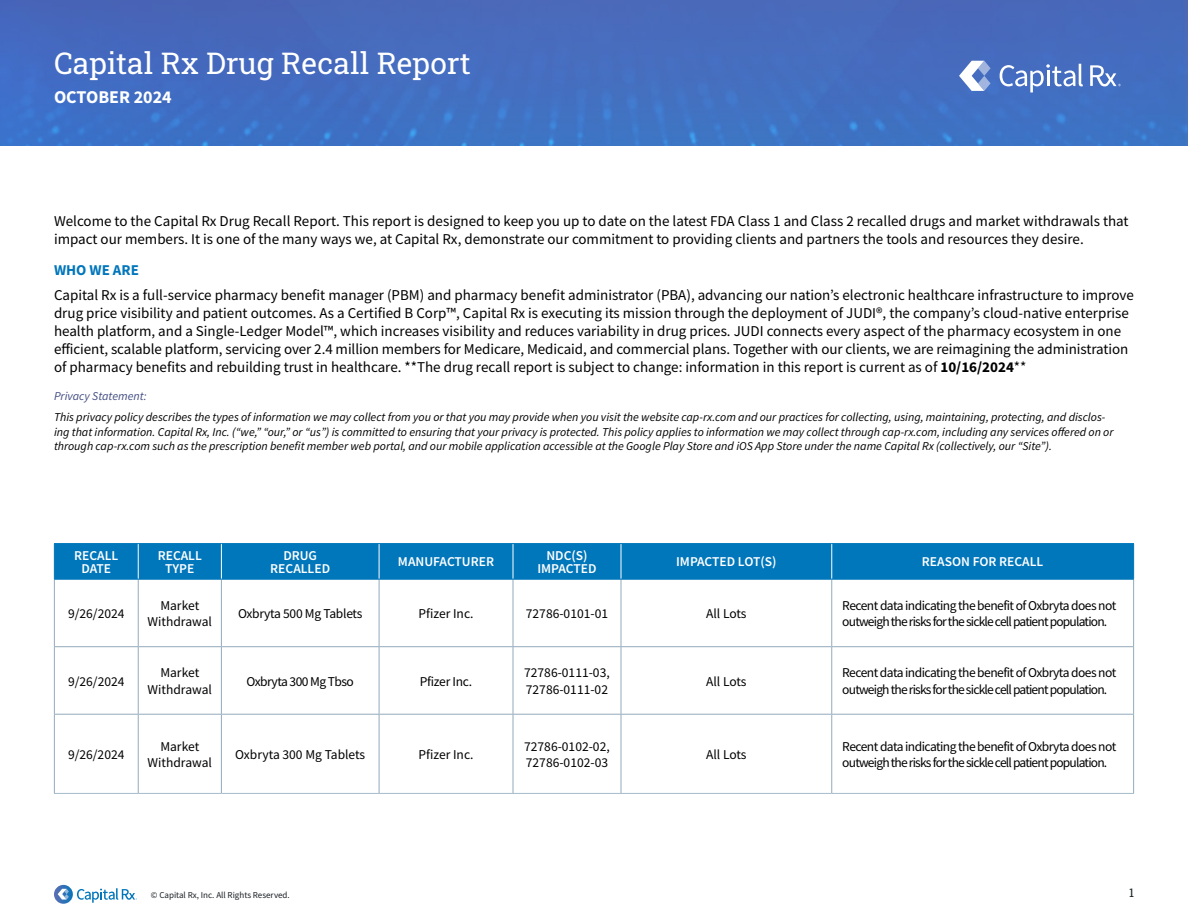
<style>
.page{position:relative;width:1188px;height:918px;background:#fff}
.page>*{position:absolute;margin:0;border:0;box-sizing:border-box;transform-origin:0 0}
.t1{font:30px "Roboto Slab";color:#fff}
.t2{font:24px "Roboto Slab";color:#fff}
.t3{font:700 18px "Source Sans Pro";color:#fff}
.t4{font:15px/18px "Source Sans Pro";color:#000}
.t5{font:700 15px "Source Sans Pro";color:#0076bb}
.t6{font:13.5px/16.2px "Source Sans Pro";letter-spacing:-.06em;color:#000}
.t7{font:13.5px/16.2px "Source Sans Pro";color:#000;text-align:center}
.t8{font:600 13.5px/13.5px "Source Sans Pro";color:#fff;text-align:center}
.t9{font:13.5px "Source Sans Pro";letter-spacing:-.04em;color:#000}
.t10{font:13.5px "Source Sans Pro";letter-spacing:-.02em;color:#000}
.t11{font:italic 12px/14.4px "Source Sans Pro";color:#000}
.t12{font:italic 12px "Source Sans Pro";color:#424d82}
.t13{font:12px "Roboto Slab";color:#191f24}
.t14{font:9px "Source Sans Pro";color:#191f24}
.s1{font-weight:700}
</style>
<div class="page">
<svg style="left:54px;top:885px;width:19px;height:19px"></svg>
<svg style="left:58px;top:889px;width:11px;height:11px"></svg>
<svg style="left:77px;top:888px;width:60px;height:15px"></svg>
<img style="left:0;top:0;width:1188px;height:146px">
<svg style="left:1000px;top:64px;width:83px;height:28px"></svg>
<svg style="left:959px;top:61px;width:32px;height:30px"></svg>
<svg style="left:1090px;top:65px;width:31px;height:21px"></svg>
<div style="left:55px;top:544px;width:1078px;height:35px;background:#0076bb"></div>
<hr style="left:54px;top:580px;width:1px;height:66px;background:#93aabb">
<hr style="left:138px;top:580px;width:1px;height:66px;background:#93aabb">
<hr style="left:221px;top:580px;width:1px;height:66px;background:#93aabb">
<hr style="left:379px;top:580px;width:1px;height:66px;background:#93aabb">
<hr style="left:513px;top:580px;width:1px;height:66px;background:#93aabb">
<hr style="left:621px;top:580px;width:1px;height:66px;background:#93aabb">
<hr style="left:831px;top:580px;width:1px;height:66px;background:#93aabb">
<hr style="left:1133px;top:580px;width:1px;height:66px;background:#93aabb">
<hr style="left:54px;top:646px;width:84px;height:1px;background:#93aabb">
<hr style="left:54px;top:647px;width:1px;height:67px;background:#93aabb">
<hr style="left:138px;top:646px;width:83px;height:1px;background:#93aabb">
<hr style="left:138px;top:647px;width:1px;height:67px;background:#93aabb">
<hr style="left:221px;top:646px;width:158px;height:1px;background:#93aabb">
<hr style="left:221px;top:647px;width:1px;height:67px;background:#93aabb">
<hr style="left:379px;top:646px;width:134px;height:1px;background:#93aabb">
<hr style="left:379px;top:647px;width:1px;height:67px;background:#93aabb">
<hr style="left:513px;top:646px;width:108px;height:1px;background:#93aabb">
<hr style="left:513px;top:647px;width:1px;height:67px;background:#93aabb">
<hr style="left:621px;top:646px;width:211px;height:1px;background:#93aabb">
<hr style="left:621px;top:647px;width:1px;height:67px;background:#93aabb">
<hr style="left:832px;top:646px;width:302px;height:1px;background:#93aabb">
<hr style="left:831px;top:647px;width:1px;height:67px;background:#93aabb">
<hr style="left:1133px;top:647px;width:1px;height:67px;background:#93aabb">
<hr style="left:54px;top:714px;width:84px;height:1px;background:#93aabb">
<hr style="left:54px;top:715px;width:1px;height:78px;background:#93aabb">
<hr style="left:138px;top:714px;width:83px;height:1px;background:#93aabb">
<hr style="left:138px;top:715px;width:1px;height:78px;background:#93aabb">
<hr style="left:221px;top:714px;width:158px;height:1px;background:#93aabb">
<hr style="left:221px;top:715px;width:1px;height:78px;background:#93aabb">
<hr style="left:379px;top:714px;width:134px;height:1px;background:#93aabb">
<hr style="left:379px;top:715px;width:1px;height:78px;background:#93aabb">
<hr style="left:513px;top:714px;width:108px;height:1px;background:#93aabb">
<hr style="left:513px;top:715px;width:1px;height:78px;background:#93aabb">
<hr style="left:621px;top:714px;width:211px;height:1px;background:#93aabb">
<hr style="left:621px;top:715px;width:1px;height:78px;background:#93aabb">
<hr style="left:832px;top:714px;width:302px;height:1px;background:#93aabb">
<hr style="left:831px;top:715px;width:1px;height:78px;background:#93aabb">
<hr style="left:1133px;top:715px;width:1px;height:78px;background:#93aabb">
<hr style="left:138px;top:544px;width:1px;height:35px;background:#fff">
<hr style="left:221px;top:544px;width:1px;height:35px;background:#fff">
<hr style="left:379px;top:544px;width:1px;height:35px;background:#fff">
<hr style="left:513px;top:544px;width:1px;height:35px;background:#fff">
<hr style="left:621px;top:544px;width:1px;height:35px;background:#fff">
<hr style="left:831px;top:544px;width:1px;height:35px;background:#fff">
<hr style="left:54px;top:543px;width:84px;height:1px;background:#0076bb">
<hr style="left:54px;top:544px;width:1px;height:35px;background:#0076bb">
<hr style="left:138px;top:543px;width:83px;height:1px;background:#0076bb">
<hr style="left:221px;top:543px;width:158px;height:1px;background:#0076bb">
<hr style="left:379px;top:543px;width:134px;height:1px;background:#0076bb">
<hr style="left:513px;top:543px;width:108px;height:1px;background:#0076bb">
<hr style="left:621px;top:543px;width:211px;height:1px;background:#0076bb">
<hr style="left:832px;top:543px;width:302px;height:1px;background:#0076bb">
<hr style="left:1133px;top:544px;width:1px;height:35px;background:#0076bb">
<hr style="left:54px;top:579px;width:84px;height:1px;background:#0076bb">
<hr style="left:138px;top:579px;width:83px;height:1px;background:#0076bb">
<hr style="left:221px;top:579px;width:158px;height:1px;background:#0076bb">
<hr style="left:379px;top:579px;width:134px;height:1px;background:#0076bb">
<hr style="left:513px;top:579px;width:108px;height:1px;background:#0076bb">
<hr style="left:621px;top:579px;width:211px;height:1px;background:#0076bb">
<hr style="left:832px;top:579px;width:302px;height:1px;background:#0076bb">
<hr style="left:54px;top:793px;width:84px;height:1px;background:#a4bbca">
<hr style="left:138px;top:793px;width:83px;height:1px;background:#a4bbca">
<hr style="left:221px;top:793px;width:158px;height:1px;background:#a4bbca">
<hr style="left:379px;top:793px;width:134px;height:1px;background:#a4bbca">
<hr style="left:513px;top:793px;width:108px;height:1px;background:#a4bbca">
<hr style="left:621px;top:793px;width:211px;height:1px;background:#a4bbca">
<hr style="left:832px;top:793px;width:302px;height:1px;background:#a4bbca">
<h2 class="t2" style="left:54px;top:32px;width:335px">Capital Rx Drug Recall Report</h2>
<h1 class="t1" style="left:54px;top:43px;width:418px">Capital Rx Drug Recall Report</h1>
<p class="t3" style="left:54px;top:85px;width:119px">OCTOBER 2024</p>
<p class="t4" style="left:54px;top:212px;width:1076px">Welcome to the Capital Rx Drug Recall Report. This report is designed to keep you up to date on the latest FDA Class 1 and Class 2 recalled drugs and market withdrawals that impact our members. It is one of the many ways we, at Capital Rx, demonstrate our commitment to providing clients and partners the tools and resources they desire.</p>
<p class="t5" style="left:54px;top:260px;width:86px">WHO WE ARE</p>
<p class="t4" style="left:54px;top:286px;width:1082px">Capital Rx is a full-service pharmacy benefit manager (PBM) and pharmacy benefit administrator (PBA), advancing our nation’s electronic healthcare infrastructure to improve drug price visibility and patient outcomes. As a Certified B Corp™, Capital Rx is executing its mission through the deployment of JUDI®, the company’s cloud-native enterprise health platform, and a Single-Ledger Model™, which increases visibility and reduces variability in drug prices. JUDI connects every aspect of the pharmacy ecosystem in one efficient, scalable platform, servicing over 2.4 million members for Medicare, Medicaid, and commercial plans. Together with our clients, we are reimagining the administration of pharmacy benefits and rebuilding trust in healthcare. **The drug recall report is subject to change: information in this report is current as of <span class="s1">10/16/2024</span>**</p>
<p class="t12" style="left:54px;top:388px;width:94px">Privacy Statement:</p>
<p class="t11" style="left:54px;top:410px;width:1061px">This privacy policy describes the types of information we may collect from you or that you may provide when you visit the website cap-rx.com and our practices for collecting, using, maintaining, protecting, and disclos&shy;ing that information. Capital Rx, Inc. (“we,” “our,” or “us”) is committed to ensuring that your privacy is protected. This policy applies to information we may collect through cap-rx.com, including any services offered on or through cap-rx.com such as the prescription benefit member web portal, and our mobile application accessible at the Google Play Store and iOS App Store under the name Capital Rx (collectively, our “Site”).</p>
<p class="t8" style="left:74px;top:548px;width:46px">RECALL<br>DATE</p>
<p class="t8" style="left:158px;top:548px;width:46px">RECALL<br>TYPE</p>
<p class="t8" style="left:270px;top:548px;width:61px">DRUG<br>RECALLED</p>
<p class="t8" style="left:398px;top:555px;width:98px">MANUFACTURER</p>
<p class="t8" style="left:537px;top:548px;width:61px">NDC(S)<br>IMPACTED</p>
<p class="t8" style="left:676px;top:555px;width:102px">IMPACTED LOT(S)</p>
<p class="t8" style="left:922px;top:555px;width:123px">REASON FOR RECALL</p>
<p class="t9" style="left:68px;top:605px;width:58px">9/26/2024</p>
<p class="t7" style="left:148px;top:597px;width:66px">Market<br>Withdrawal</p>
<p class="t10" style="left:238px;top:605px;width:126px">Oxbryta 500 Mg Tablets</p>
<p class="t7" style="left:419px;top:605px;width:57px">Pfizer Inc.</p>
<p class="t7" style="left:526px;top:605px;width:84px">72786-0101-01</p>
<p class="t9" style="left:706px;top:605px;width:42px">All Lots</p>
<p class="t6" style="left:842px;top:597px;width:275px">Recent data indicating the benefit of Oxbryta does not outweigh the risks for the sickle cell patient population.</p>
<p class="t9" style="left:68px;top:672px;width:58px">9/26/2024</p>
<p class="t7" style="left:148px;top:665px;width:66px">Market<br>Withdrawal</p>
<p class="t9" style="left:246px;top:672px;width:109px">Oxbryta 300 Mg Tbso</p>
<p class="t10" style="left:420px;top:672px;width:54px">Pfizer Inc.</p>
<p class="t7" style="left:524px;top:665px;width:87px;text-align:left">72786-0111-03,<br>72786-0111-02</p>
<p class="t9" style="left:706px;top:672px;width:42px">All Lots</p>
<p class="t6" style="left:842px;top:665px;width:275px">Recent data indicating the benefit of Oxbryta does not outweigh the risks for the sickle cell patient population.</p>
<p class="t9" style="left:68px;top:746px;width:58px">9/26/2024</p>
<p class="t7" style="left:148px;top:738px;width:66px">Market<br>Withdrawal</p>
<p class="t7" style="left:235px;top:746px;width:132px">Oxbryta 300 Mg Tablets</p>
<p class="t7" style="left:418px;top:746px;width:57px">Pfizer Inc.</p>
<p class="t7" style="left:524px;top:738px;width:87px;text-align:left">72786-0102-02,<br>72786-0102-03</p>
<p class="t9" style="left:706px;top:746px;width:42px">All Lots</p>
<p class="t6" style="left:842px;top:738px;width:275px">Recent data indicating the benefit of Oxbryta does not outweigh the risks for the sickle cell patient population.</p>
<p class="t14" style="left:151px;top:889px;width:140px">© Capital Rx, Inc. All Rights Reserved.</p>
<p class="t13" style="left:1129px;top:885px;width:6px">1</p>
</div>
